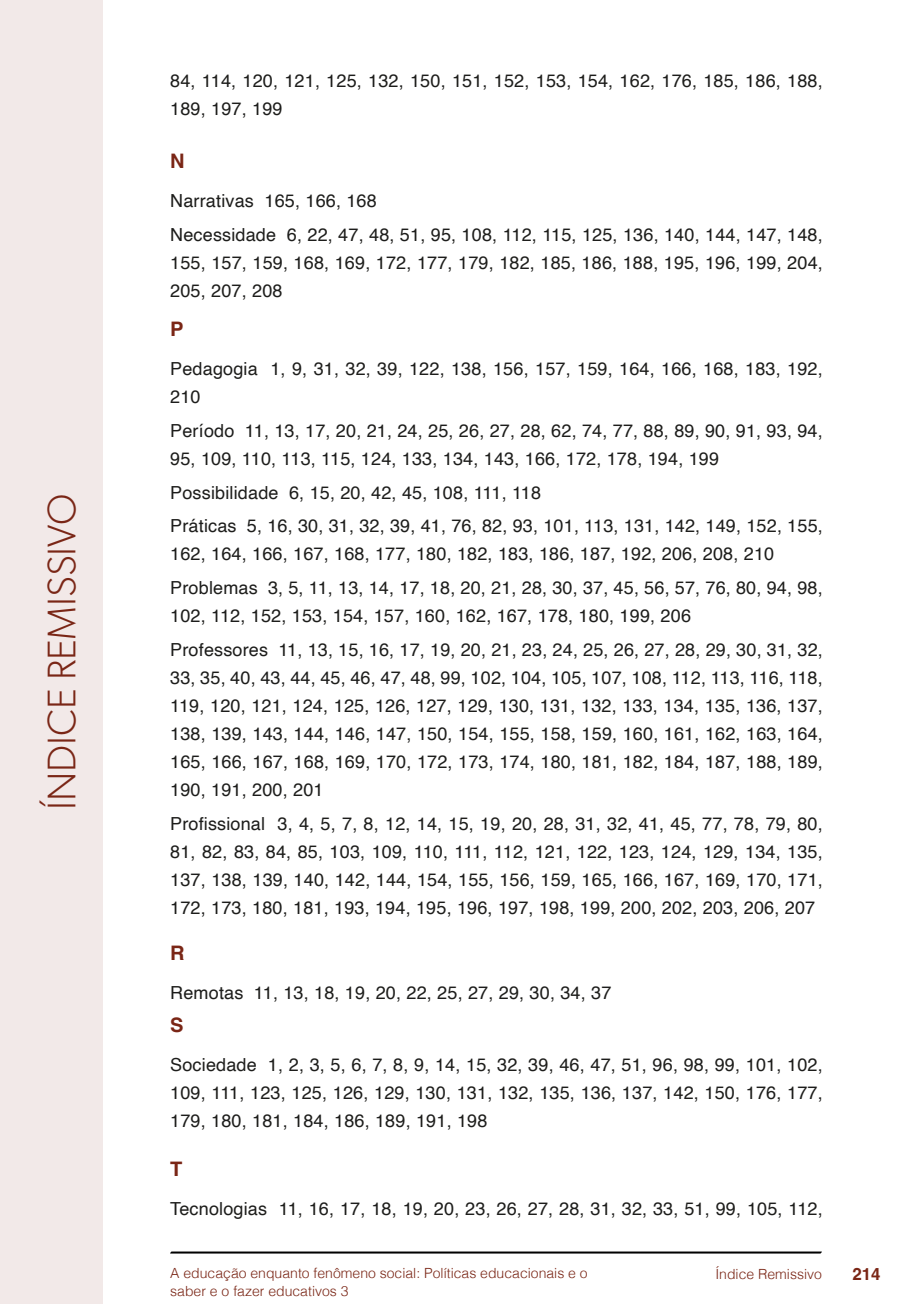
<style>
.page{position:relative;width:908px;height:1304px;background:#fff}
.page>*{position:absolute;margin:0;border:0;box-sizing:border-box;transform-origin:0 0}
.t1{font:300 40px "Gibson";color:#7a2616}
.t2{font:700 20px "Helvetica";color:#7a2616}
.t3{font:18px/28px "Helvetica";letter-spacing:.01em;color:#1d1d1b}
.t4{font:700 16.8px "Helvetica";color:#7a2616}
.t5{font:300 14px "Helvetica";color:#7a2616}
</style>
<div class="page">
<svg style="left:170px;top:1251px;width:651px;height:3px;background:#515151"></svg>
<div style="left:0;top:0;width:103px;height:1304px;background:#f2e9e8"></div>
<h1 class="t1" style="left:37px;top:810px;width:317px;rotate:-90deg">ÍNDICE REMISSIVO</h1>
<p class="t3" style="left:170px;top:67px;width:653px">84, 114, 120, 121, 125, 132, 150, 151, 152, 153, 154, 162, 176, 185, 186, 188,<br>189, 197, 199</p>
<p class="t2" style="left:170px;top:149px;width:16px">N</p>
<p class="t3" style="left:170px;top:185px;width:653px;line-height:33.6px">Narrativas 165, 166, 168<br>Necessidade 6, 22, 47, 48, 51, 95, 108, 112, 115, 125, 136, 140, 144, 147, 148,</p>
<p class="t3" style="left:170px;top:249px;width:653px">155, 157, 159, 168, 169, 172, 177, 179, 182, 185, 186, 188, 195, 196, 199, 204,<br>205, 207, 208</p>
<p class="t2" style="left:170px;top:317px;width:15px">P</p>
<p class="t3" style="left:170px;top:356px;width:653px">Pedagogia 1, 9, 31, 32, 39, 122, 138, 156, 157, 159, 164, 166, 168, 183, 192,<br>210</p>
<p class="t3" style="left:170px;top:417px;width:653px">Período 11, 13, 17, 20, 21, 24, 25, 26, 27, 28, 62, 74, 77, 88, 89, 90, 91, 93, 94,<br>95, 109, 110, 113, 115, 124, 133, 134, 143, 166, 172, 178, 194, 199</p>
<p class="t3" style="left:170px;top:476px;width:653px;line-height:33.6px">Possibilidade 6, 15, 20, 42, 45, 108, 111, 118<br>Práticas 5, 16, 30, 31, 32, 39, 41, 76, 82, 93, 101, 113, 131, 142, 149, 152, 155,</p>
<p class="t3" style="left:170px;top:538px;width:653px;line-height:33.6px">162, 164, 166, 167, 168, 177, 180, 182, 183, 186, 187, 192, 206, 208, 210<br>Problemas 3, 5, 11, 13, 14, 17, 18, 20, 21, 28, 30, 37, 45, 56, 57, 76, 80, 94, 98,</p>
<p class="t3" style="left:170px;top:600px;width:654px;line-height:33.6px">102, 112, 152, 153, 154, 157, 160, 162, 167, 178, 180, 199, 206<br>Professores 11, 13, 15, 16, 17, 19, 20, 21, 23, 24, 25, 26, 27, 28, 29, 30, 31, 32,</p>
<p class="t3" style="left:170px;top:664px;width:653px;text-align:justify">33, 35, 40, 43, 44, 45, 46, 47, 48, 99, 102, 104, 105, 107, 108, 112, 113, 116, 118, 119, 120, 121, 124, 125, 126, 127, 129, 130, 131, 132, 133, 134, 135, 136, 137, 138, 139, 143, 144, 146, 147, 150, 154, 155, 158, 159, 160, 161, 162, 163, 164, 165, 166, 167, 168, 169, 170, 172, 173, 174, 180, 181, 182, 184, 187, 188, 189, 190, 191, 200, 201</p>
<p class="t3" style="left:170px;top:810px;width:653px;text-align:justify">Profissional 3, 4, 5, 7, 8, 12, 14, 15, 19, 20, 28, 31, 32, 41, 45, 77, 78, 79, 80, 81, 82, 83, 84, 85, 103, 109, 110, 111, 112, 121, 122, 123, 124, 129, 134, 135, 137, 138, 139, 140, 142, 144, 154, 155, 156, 159, 165, 166, 167, 169, 170, 171, 172, 173, 180, 181, 193, 194, 195, 196, 197, 198, 199, 200, 202, 203, 206, 207</p>
<p class="t2" style="left:170px;top:941px;width:16px">R</p>
<p class="t3" style="left:170px;top:980px;width:442px">Remotas 11, 13, 18, 19, 20, 22, 25, 27, 29, 30, 34, 37</p>
<p class="t2" style="left:170px;top:1013px;width:15px">S</p>
<p class="t3" style="left:170px;top:1052px;width:653px;text-align:justify">Sociedade 1, 2, 3, 5, 6, 7, 8, 9, 14, 15, 32, 39, 46, 47, 51, 96, 98, 99, 101, 102, 109, 111, 123, 125, 126, 129, 130, 131, 132, 135, 136, 137, 142, 150, 176, 177, 179, 180, 181, 184, 186, 189, 191, 198</p>
<p class="t2" style="left:170px;top:1157px;width:14px">T</p>
<p class="t3" style="left:170px;top:1196px;width:653px">Tecnologias 11, 16, 17, 18, 19, 20, 23, 26, 27, 28, 31, 32, 33, 51, 99, 105, 112,</p>
<p class="t5" style="left:715px;top:1262px;width:108px">Índice Remissivo</p>
<p class="t5" style="left:170px;top:1261px;width:419px">A educação enquanto fenômeno social: Políticas educacionais e o</p>
<p class="t4" style="left:851px;top:1264px;width:30px">214</p>
<p class="t5" style="left:170px;top:1279px;width:180px">saber e o fazer educativos 3</p>
</div>
